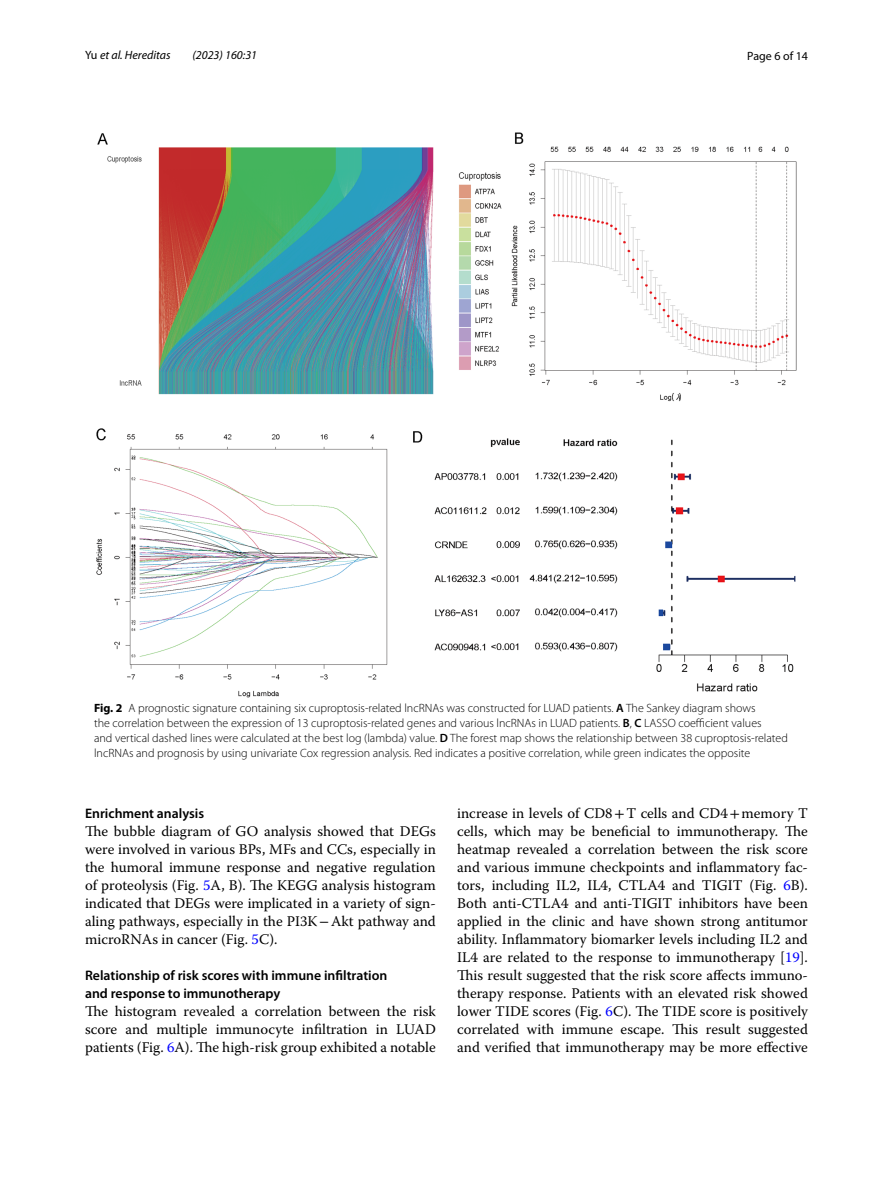
<style>
.page{position:relative;width:893px;height:1187px;background:#fff}
.page>*{position:absolute;margin:0;border:0;box-sizing:border-box;transform-origin:0 0}
.t1{font:14.7px/18px "Warnock Pro";color:#000;text-align:justify}
.t2{font:600 13.8px/18px "Myriad Pro";color:#000}
.t3{font:300 12px/15px "Myriad Pro";color:#000}
.t4{font:italic 12px "Myriad Pro";color:#000}
.t5{font:12px "Myriad Pro";color:#000}
.s1{font-style:normal}
.s2{font-weight:700}
.s3{font-weight:600}
.s4{color:#00f}
.s5{font-family:"STIX"}
</style>
<div class="page">
<img style="left:96px;top:133px;width:701px;height:564px">
<p class="t4" style="left:85px;top:48px;width:87px"><span class="s1">Yu</span> et al. Hereditas</p>
<p class="t4" style="left:192px;top:48px;width:66px">(2023) 160:31</p>
<p class="t5" style="left:747px;top:48px;width:62px">Page 6 of 14</p>
<p class="t3" style="left:94px;top:701px;width:695px"><span class="s2">Fig. 2</span> A prognostic signature containing six cuproptosis-related lncRNAs was constructed for LUAD patients. <span class="s3">A</span> The Sankey diagram shows<br>the correlation between the expression of 13 cuproptosis-related genes and various lncRNAs in LUAD patients. <span class="s3">B</span>, <span class="s3">C</span> LASSO coefficient values<br>and vertical dashed lines were calculated at the best log (lambda) value. <span class="s3">D</span> The forest map shows the relationship between 38 cuproptosis-related lncRNAs and prognosis by using univariate Cox regression analysis. Red indicates a positive correlation, while green indicates the opposite</p>
<p class="t2" style="left:85px;top:803px;width:121px">Enrichment analysis</p>
<p class="t1" style="left:85px;top:821px;width:352px">The bubble diagram of GO analysis showed that DEGs were involved in various BPs, MFs and CCs, especially in the humoral immune response and negative regulation of proteolysis (Fig. <span class="s4">5</span>A, B). The KEGG analysis histogram indicated that DEGs were implicated in a variety of sign&shy;aling pathways, especially in the PI3K<span class="s5">−</span>Akt pathway and microRNAs in cancer (Fig. <span class="s4">5</span>C).</p>
<p class="t2" style="left:85px;top:965px;width:304px">Relationship of risk scores with immune infiltration and response to immunotherapy</p>
<p class="t1" style="left:85px;top:1001px;width:352px">The histogram revealed a correlation between the risk score and multiple immunocyte infiltration in LUAD patients (Fig. <span class="s4">6</span>A). The high-risk group exhibited a notable</p>
<p class="t1" style="left:457px;top:803px;width:352px">increase in levels of CD8<span class="s5">+</span>T cells and CD4<span class="s5">+</span>memory T cells, which may be beneficial to immunotherapy. The heatmap revealed a correlation between the risk score and various immune checkpoints and inflammatory fac&shy;tors, including IL2, IL4, CTLA4 and TIGIT (Fig. <span class="s4">6</span>B).<br>Both anti-CTLA4 and anti-TIGIT inhibitors have been applied in the clinic and have shown strong antitumor ability. Inflammatory biomarker levels including IL2 and IL4 are related to the response to immunotherapy [<span class="s4">19</span>].<br>This result suggested that the risk score affects immuno&shy;therapy response. Patients with an elevated risk showed lower TIDE scores (Fig. <span class="s4">6</span>C). The TIDE score is positively correlated with immune escape. This result suggested and verified that immunotherapy may be more effective</p>
</div>
